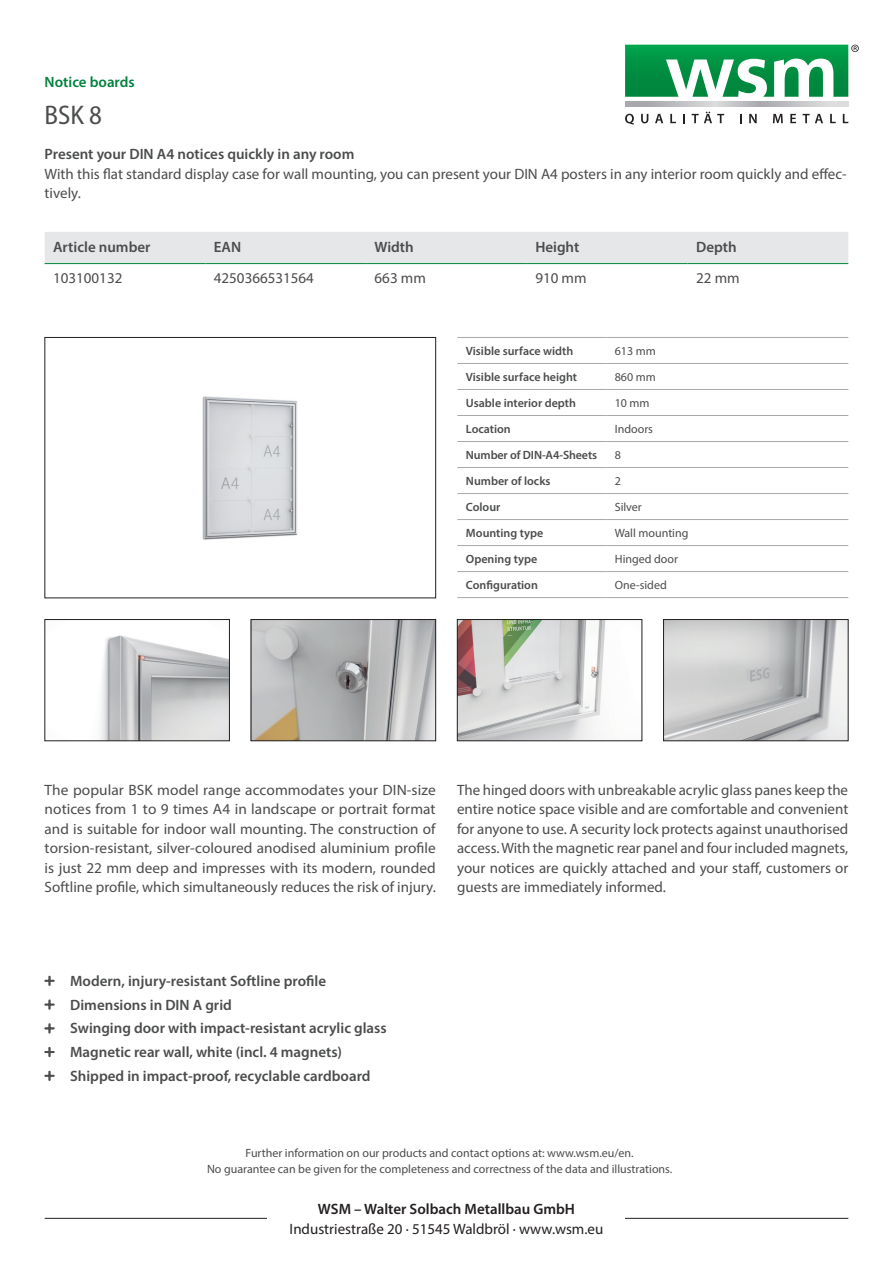
<style>
.page{position:relative;width:893px;height:1263px;background:#fff}
.page>*{position:absolute;margin:0;border:0;box-sizing:border-box;transform-origin:0 0}
.t1{font:semi-condensed 27px "Myriad Pro";color:#4b4c4d}
.t2{font:15px/19.5px "Myriad Pro";color:#4b4c4d;text-align:justify}
.t3{font:600 15px/23.7px "Myriad Pro";color:#4b4c4d}
.t4{font:15px "Myriad Pro";color:#231f20}
.t5{font:600 15px "Myriad Pro";color:#231f20}
.t6{font:600 15px "Myriad Pro";color:#00823d}
.t7{font:12px/16.5px "Myriad Pro";color:#4b4c4d;text-align:center}
.t8{font:600 12px "Myriad Pro";color:#4b4c4d}
</style>
<div class="page">
<img style="left:202px;top:396px;width:96px;height:144px">
<div style="left:45px;top:337px;width:391px;height:261px;border:1px solid #231f20"></div>
<img style="left:100px;top:635px;width:128px;height:104px">
<div style="left:45px;top:619px;width:185px;height:122px;border:1px solid #231f20"></div>
<img style="left:253px;top:621px;width:181px;height:118px">
<div style="left:251px;top:619px;width:185px;height:122px;border:1px solid #231f20"></div>
<img style="left:665px;top:621px;width:181px;height:118px">
<div style="left:663px;top:619px;width:185px;height:122px;border:1px solid #231f20"></div>
<img style="left:459px;top:621px;width:147px;height:118px">
<div style="left:457px;top:619px;width:185px;height:122px;border:1px solid #231f20"></div>
<div style="left:45px;top:232px;width:803px;height:31px;background:#e6e7e9"></div>
<hr style="left:45px;top:263px;width:160px;height:1px;background:#00823d">
<hr style="left:205px;top:263px;width:161px;height:1px;background:#00823d">
<hr style="left:366px;top:263px;width:161px;height:1px;background:#00823d">
<hr style="left:527px;top:263px;width:161px;height:1px;background:#00823d">
<hr style="left:688px;top:263px;width:160px;height:1px;background:#00823d">
<hr style="left:457px;top:337px;width:149px;height:1px;background:#a8a9ad">
<hr style="left:606px;top:337px;width:242px;height:1px;background:#a8a9ad">
<hr style="left:457px;top:363px;width:149px;height:1px;background:#a8a9ad">
<hr style="left:606px;top:363px;width:242px;height:1px;background:#a8a9ad">
<hr style="left:457px;top:389px;width:149px;height:1px;background:#a8a9ad">
<hr style="left:606px;top:389px;width:242px;height:1px;background:#a8a9ad">
<hr style="left:457px;top:415px;width:149px;height:1px;background:#a8a9ad">
<hr style="left:606px;top:415px;width:242px;height:1px;background:#a8a9ad">
<hr style="left:457px;top:441px;width:149px;height:1px;background:#a8a9ad">
<hr style="left:606px;top:441px;width:242px;height:1px;background:#a8a9ad">
<hr style="left:457px;top:467px;width:149px;height:1px;background:#a8a9ad">
<hr style="left:606px;top:467px;width:242px;height:1px;background:#a8a9ad">
<hr style="left:457px;top:493px;width:149px;height:1px;background:#a8a9ad">
<hr style="left:606px;top:493px;width:242px;height:1px;background:#a8a9ad">
<hr style="left:457px;top:519px;width:149px;height:1px;background:#a8a9ad">
<hr style="left:606px;top:519px;width:242px;height:1px;background:#a8a9ad">
<hr style="left:457px;top:545px;width:149px;height:1px;background:#a8a9ad">
<hr style="left:606px;top:545px;width:242px;height:1px;background:#a8a9ad">
<hr style="left:457px;top:571px;width:149px;height:1px;background:#a8a9ad">
<hr style="left:606px;top:571px;width:242px;height:1px;background:#a8a9ad">
<hr style="left:457px;top:597px;width:149px;height:1px;background:#a8a9ad">
<hr style="left:606px;top:597px;width:242px;height:1px;background:#a8a9ad">
<hr style="left:45px;top:1218px;width:803px;height:1px;background:#231f20">
<svg style="left:625px;top:114px;width:9px;height:11px"></svg>
<svg style="left:641px;top:114px;width:7px;height:9px"></svg>
<svg style="left:655px;top:114px;width:8px;height:9px"></svg>
<svg style="left:670px;top:114px;width:6px;height:9px"></svg>
<svg style="left:683px;top:114px;width:2px;height:9px"></svg>
<svg style="left:692px;top:112px;width:32px;height:11px"></svg>
<svg style="left:749px;top:114px;width:8px;height:9px"></svg>
<svg style="left:773px;top:114px;width:10px;height:9px"></svg>
<svg style="left:790px;top:114px;width:6px;height:9px"></svg>
<svg style="left:803px;top:114px;width:20px;height:9px"></svg>
<svg style="left:830px;top:114px;width:6px;height:9px"></svg>
<svg style="left:843px;top:114px;width:5px;height:9px"></svg>
<hr style="left:625px;top:106px;width:223px;height:1px;background:#636366">
<svg style="left:625px;top:102px;width:223px;height:4px"></svg>
<svg style="left:625px;top:45px;width:234px;height:52px"></svg>
<div style="left:268px;top:1203px;width:357px;height:30px;background:#fff"></div>
<p class="t6" style="left:45px;top:72px;width:92px">Notice boards</p>
<h1 class="t1" style="left:45px;top:99px;width:59px">BSK 8</h1>
<p class="t3" style="left:45px;top:142px;width:311px">Present your DIN A4 notices quickly in any room</p>
<p class="t2" style="left:45px;top:164px;width:804px">With this flat standard display case for wall mounting, you can present your DIN A4 posters in any interior room quickly and effec&shy;tively.</p>
<p class="t3" style="left:53px;top:234px;width:99px">Article number</p>
<p class="t3" style="left:214px;top:234px;width:29px">EAN</p>
<p class="t3" style="left:375px;top:234px;width:41px">Width</p>
<p class="t3" style="left:535px;top:234px;width:46px">Height</p>
<p class="t3" style="left:696px;top:234px;width:42px">Depth</p>
<p class="t2" style="left:53px;top:268px;width:71px">103100132</p>
<p class="t2" style="left:214px;top:268px;width:102px">4250366531564</p>
<p class="t2" style="left:375px;top:268px;width:53px">663 mm</p>
<p class="t2" style="left:535px;top:268px;width:53px">910 mm</p>
<p class="t2" style="left:696px;top:268px;width:45px">22 mm</p>
<p class="t8" style="left:466px;top:343px;width:109px">Visible surface width</p>
<p class="t7" style="left:615px;top:342px;width:43px">613 mm</p>
<p class="t8" style="left:466px;top:369px;width:113px">Visible surface height</p>
<p class="t7" style="left:615px;top:368px;width:43px">860 mm</p>
<p class="t8" style="left:466px;top:395px;width:112px">Usable interior depth</p>
<p class="t7" style="left:615px;top:394px;width:36px">10 mm</p>
<p class="t8" style="left:466px;top:421px;width:46px">Location</p>
<p class="t7" style="left:615px;top:420px;width:40px">Indoors</p>
<p class="t8" style="left:466px;top:447px;width:133px">Number of DIN-A4-Sheets</p>
<p class="t7" style="left:615px;top:446px;width:8px">8</p>
<p class="t8" style="left:466px;top:473px;width:86px">Number of locks</p>
<p class="t7" style="left:615px;top:472px;width:8px">2</p>
<p class="t8" style="left:466px;top:499px;width:36px">Colour</p>
<p class="t7" style="left:615px;top:498px;width:29px">Silver</p>
<p class="t8" style="left:466px;top:525px;width:79px">Mounting type</p>
<p class="t7" style="left:615px;top:524px;width:75px">Wall mounting</p>
<p class="t8" style="left:466px;top:551px;width:73px">Opening type</p>
<p class="t7" style="left:615px;top:550px;width:65px">Hinged door</p>
<p class="t8" style="left:466px;top:577px;width:74px">Configuration</p>
<p class="t7" style="left:615px;top:577px;width:54px">One-sided</p>
<p class="t2" style="left:45px;top:780px;width:393px">The popular BSK model range accommodates your DIN-size notices from 1 to 9 times A4 in landscape or portrait format and is suitable for indoor wall mounting. The construction of torsion-resistant, silver-coloured anodised aluminium profile is just 22 mm deep and impresses with its modern, rounded Softline profile, which simultaneously reduces the risk of injury.</p>
<p class="t2" style="left:457px;top:780px;width:393px">The hinged doors with unbreakable acrylic glass panes keep the entire notice space visible and are comfortable and convenient for anyone to use. A security lock protects against unauthorised access. With the magnetic rear panel and four included magnets, your notices are quickly attached and your staff, customers or guests are immediately informed.</p>
<p class="t3" style="left:70px;top:968px;width:318px">Modern, injury-resistant Softline profile Dimensions in DIN A grid<br>Swinging door with impact-resistant acrylic glass Magnetic rear wall, white (incl. 4 magnets)<br>Shipped in impact-proof, recyclable cardboard</p>
<p class="t7" style="left:207px;top:1144px;width:467px">Further information on our products and contact options at: www.wsm.eu/en.<br>No guarantee can be given for the completeness and correctness of the data and illustrations.</p>
<p class="t5" style="left:318px;top:1199px;width:259px">WSM – Walter Solbach Metallbau GmbH</p>
<p class="t4" style="left:290px;top:1219px;width:315px">Industriestraße 20 · 51545 Waldbröl · www.wsm.eu</p>
</div>
